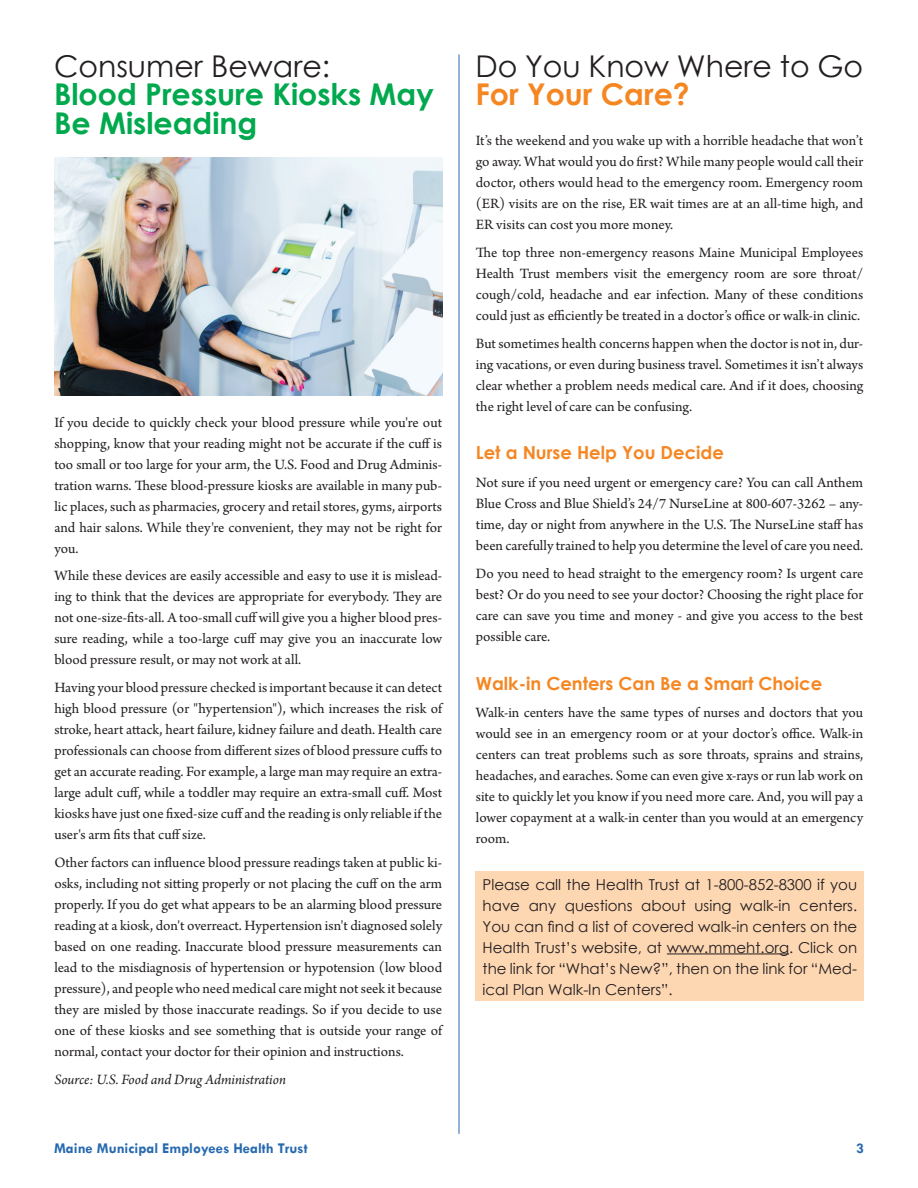
<style>
.page{position:relative;width:918px;height:1188px;background:#fff}
.page>*{position:absolute;margin:0;border:0;box-sizing:border-box;transform-origin:0 0}
.Headline-MMEHT_NL{font:700 30px/28.5px "Century Gothic";color:#00a94e}
.Body_Text-MMEHT_NL{font:30px "Century Gothic";color:#231f20}
.Headline-MMEHT_NL-2{font:700 30px "Century Gothic";color:#f58723}
.SUBHEAD-ORANGE{font:700 18px "Century Gothic";color:#f58723}
.Body_Text-MMEHT_NL-2{font:15px/21px "Arno Pro";color:#231f20;text-align:justify}
.CALLOUT_BOX_TEXT{font:15px/21px "Century Gothic";color:#231f20;text-align:justify}
.Body_Text-MMEHT_NL-3{font:italic 15px "Arno Pro";letter-spacing:-.005em;color:#231f20}
.Body_Text-MMEHT_NL-4{font:700 15px "Tw Cen";color:#2769af}
</style>
<div class="page">
<div style="left:476px;top:872px;width:388px;height:129px;background:#fdd6b2"></div>
<hr style="left:667px;top:954px;width:122px;height:1px;background:#231f20">
<img style="left:54px;top:157px;width:388px;height:239px">
<hr style="left:459px;top:54px;width:1px;height:1080px;background:#2769af">
<p class="Body_Text-MMEHT_NL" style="left:54px;top:45px;width:278px">Consumer Beware:</p>
<p class="Headline-MMEHT_NL" style="left:54px;top:79px;width:381px">Blood Pressure Kiosks May<br>Be Misleading</p>
<p class="Body_Text-MMEHT_NL-2" style="left:54px;top:413px;width:389px">If you decide to quickly check your blood pressure while you're out shopping, know that your reading might not be accurate if the cuff is too small or too large for your arm, the U.S. Food and Drug Adminis&shy;tration warns. These blood-pressure kiosks are available in many pub&shy;lic places, such as pharmacies, grocery and retail stores, gyms, airports and hair salons. While they're convenient, they may not be right for you.</p>
<p class="Body_Text-MMEHT_NL-2" style="left:54px;top:566px;width:389px">While these devices are easily accessible and easy to use it is mislead&shy;ing to think that the devices are appropriate for everybody. They are not one-size-fits-all. A too-small cuff will give you a higher blood pres&shy;sure reading, while a too-large cuff may give you an inaccurate low blood pressure result, or may not work at all.</p>
<p class="Body_Text-MMEHT_NL-2" style="left:54px;top:678px;width:389px">Having your blood pressure checked is important because it can detect high blood pressure (or "hypertension"), which increases the risk of stroke, heart attack, heart failure, kidney failure and death. Health care professionals can choose from different sizes of blood pressure cuffs to get an accurate reading. For example, a large man may require an extra&shy;large adult cuff, while a toddler may require an extra-small cuff. Most kiosks have just one fixed-size cuff and the reading is only reliable if the user's arm fits that cuff size.</p>
<p class="Body_Text-MMEHT_NL-2" style="left:54px;top:853px;width:389px">Other factors can influence blood pressure readings taken at public ki&shy;osks, including not sitting properly or not placing the cuff on the arm properly. If you do get what appears to be an alarming blood pressure reading at a kiosk, don't overreact. Hypertension isn't diagnosed solely based on one reading. Inaccurate blood pressure measurements can lead to the misdiagnosis of hypertension or hypotension (low blood pressure), and people who need medical care might not seek it because they are misled by those inaccurate readings. So if you decide to use one of these kiosks and see something that is outside your range of normal, contact your doctor for their opinion and instructions.</p>
<p class="Body_Text-MMEHT_NL-3" style="left:54px;top:1071px;width:233px">Source: U.S. Food and Drug Administration</p>
<p class="Body_Text-MMEHT_NL" style="left:476px;top:45px;width:389px">Do You Know Where to Go</p>
<p class="Headline-MMEHT_NL-2" style="left:476px;top:71px;width:216px">For Your Care?</p>
<p class="Body_Text-MMEHT_NL-2" style="left:476px;top:131px;width:389px">It’s the weekend and you wake up with a horrible headache that won’t go away. What would you do first? While many people would call their doctor, others would head to the emergency room. Emergency room (ER) visits are on the rise, ER wait times are at an all-time high, and ER visits can cost you more money.</p>
<p class="Body_Text-MMEHT_NL-2" style="left:476px;top:243px;width:389px">The top three non-emergency reasons Maine Municipal Employees Health Trust members visit the emergency room are sore throat/ cough/cold, headache and ear infection. Many of these conditions could just as efficiently be treated in a doctor’s office or walk-in clinic.</p>
<p class="Body_Text-MMEHT_NL-2" style="left:476px;top:333px;width:389px">But sometimes health concerns happen when the doctor is not in, dur&shy;ing vacations, or even during business travel. Sometimes it isn’t always clear whether a problem needs medical care. And if it does, choosing the right level of care can be confusing.</p>
<p class="SUBHEAD-ORANGE" style="left:476px;top:439px;width:250px">Let a Nurse Help You Decide</p>
<p class="Body_Text-MMEHT_NL-2" style="left:476px;top:473px;width:389px">Not sure if you need urgent or emergency care? You can call Anthem Blue Cross and Blue Shield’s 24/7 NurseLine at 800-607-3262 – any&shy;time, day or night from anywhere in the U.S. The NurseLine staff has been carefully trained to help you determine the level of care you need.</p>
<p class="Body_Text-MMEHT_NL-2" style="left:476px;top:564px;width:389px">Do you need to head straight to the emergency room? Is urgent care best? Or do you need to see your doctor? Choosing the right place for care can save you time and money - and give you access to the best possible care.</p>
<p class="SUBHEAD-ORANGE" style="left:476px;top:669px;width:348px">Walk-in Centers Can Be a Smart Choice</p>
<p class="Body_Text-MMEHT_NL-2" style="left:476px;top:703px;width:389px">Walk-in centers have the same types of nurses and doctors that you would see in an emergency room or at your doctor’s office. Walk-in centers can treat problems such as sore throats, sprains and strains, headaches, and earaches. Some can even give x-rays or run lab work on site to quickly let you know if you need more care. And, you will pay a lower copayment at a walk-in center than you would at an emergency room.</p>
<p class="CALLOUT_BOX_TEXT" style="left:483px;top:873px;width:376px">Please call the Health Trust at 1-800-852-8300 if you have any questions about using walk-in centers.<br>You can find a list of covered walk-in centers on the Health Trust’s website, at www.mmeht.org. Click on the link for “What’s New?”, then on the link for “Med&shy;ical Plan Walk-In Centers”.</p>
<p class="Body_Text-MMEHT_NL-4" style="left:54px;top:1139px;width:255px">Maine Municipal Employees Health Trust</p>
<p class="Body_Text-MMEHT_NL-4" style="left:856px;top:1139px;width:9px">3</p>
</div>
